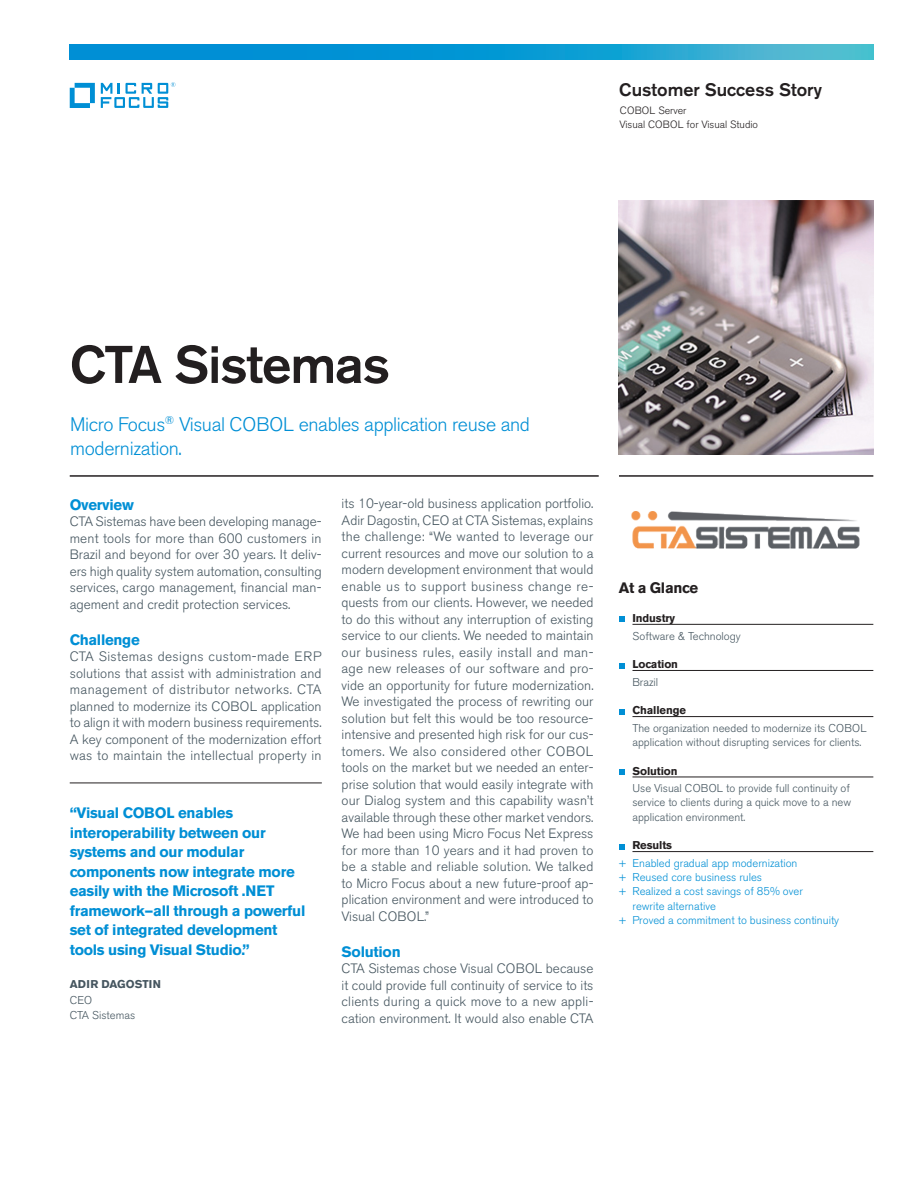
<style>
.page{position:relative;width:918px;height:1188px;background:#fff}
.page>*{position:absolute;margin:0;border:0;box-sizing:border-box;transform-origin:0 0}
.Main_Title__pg_1{font:500 52.5px "Akzidenz Grotesk BE";letter-spacing:-.02em;color:#231f20}
.Intro__pg_1{font:300 19.5px/24px "Akzidenz Grotesk BE";letter-spacing:-.02em;color:#008fd5}
.Customer_Success_Sto{font:500 18px "Akzidenz Grotesk BE";color:#231f20}
.Blue_quote_text__pg{font:700 15px/19.5px "Akzidenz Grotesk BE";letter-spacing:-.02em;color:#008fd5}
.Blue_body_text_heads{font:700 15px "Akzidenz Grotesk BE";letter-spacing:-.02em;color:#008fd5}
.Sidebar_At_a_Glance{font:700 15px "Akzidenz Grotesk BE";letter-spacing:-.02em;color:#231f20}
.Grey_body_text{font:300 13.5px/16.5px "Akzidenz Grotesk BE";color:#45555f;text-align:justify}
.Sidebar_text_below_l{font:300 11.25px/14.2px "Akzidenz Grotesk BE";color:#45555f}
.Sidebar_blue_Results{font:300 11.25px/14.2px "Akzidenz Grotesk BE";color:#008fd5}
.Sidebar_bold_bullets{font:700 11.25px "Akzidenz Grotesk BE";letter-spacing:-.01em;color:#231f20}
.Quote_attribution_Na{font:300 11.25px "Akzidenz Grotesk BE";color:#45555f}
.Quote_attribution_Na-2{font:700 11.25px "Akzidenz Grotesk BE";color:#45555f}
.Product_name_s___top{font:300 10.5px "Akzidenz Grotesk BE";color:#231f20}
</style>
<div class="page">
<hr style="left:70px;top:475px;width:529px;height:2px;background:#231f20">
<hr style="left:619px;top:475px;width:254px;height:2px;background:#231f20">
<img style="left:619px;top:201px;width:254px;height:254px">
<hr style="left:632px;top:624px;width:241px;height:1px;background:#231f20">
<hr style="left:632px;top:670px;width:241px;height:1px;background:#231f20">
<hr style="left:632px;top:716px;width:241px;height:1px;background:#231f20">
<hr style="left:632px;top:777px;width:241px;height:1px;background:#231f20">
<hr style="left:632px;top:851px;width:241px;height:1px;background:#231f20">
<svg style="left:619px;top:617px;width:5px;height:5px"></svg>
<svg style="left:619px;top:663px;width:5px;height:5px"></svg>
<svg style="left:619px;top:709px;width:5px;height:5px"></svg>
<svg style="left:619px;top:769px;width:5px;height:6px"></svg>
<svg style="left:619px;top:844px;width:5px;height:5px"></svg>
<img style="left:631px;top:511px;width:229px;height:38px">
<hr style="left:70px;top:783px;width:252px;height:1px;background:#231f20">
<svg style="left:70px;top:45px;width:803px;height:14px;background:#149dd3"></svg>
<svg style="left:70px;top:83px;width:25px;height:25px"></svg>
<svg style="left:101px;top:82px;width:74px;height:26px"></svg>
<p class="Customer_Success_Sto" style="left:619px;top:78px;width:204px">Customer Success Story</p>
<p class="Product_name_s___top" style="left:620px;top:104px;width:68px">COBOL Server</p>
<p class="Product_name_s___top" style="left:619px;top:118px;width:140px">Visual COBOL for Visual Studio</p>
<p class="Main_Title__pg_1" style="left:70px;top:332px;width:322px">CTA Sistemas</p>
<p class="Intro__pg_1" style="left:70px;top:413px;width:461px">Micro Focus<sup>®</sup> Visual COBOL enables application reuse and modernization.</p>
<p class="Blue_body_text_heads" style="left:70px;top:496px;width:66px">Overview</p>
<p class="Grey_body_text" style="left:70px;top:514px;width:253px">CTA Sistemas have been developing manage&shy;ment tools for more than 600 customers in Brazil and beyond for over 30 years. It deliv&shy;ers high quality system automation, consulting services, cargo management, financial man&shy;agement and credit protection services.</p>
<p class="Blue_body_text_heads" style="left:70px;top:631px;width:72px">Challenge</p>
<p class="Grey_body_text" style="left:70px;top:649px;width:253px">CTA Sistemas designs custom-made ERP solutions that assist with administration and management of distributor networks. CTA planned to modernize its COBOL application to align it with modern business requirements.<br>A key component of the modernization effort was to maintain the intellectual property in</p>
<p class="Blue_quote_text__pg" style="left:70px;top:804px;width:237px">“Visual COBOL enables interoperability between our systems and our modular components now integrate more easily with the Microsoft .NET framework—all through a powerful set of integrated development tools using Visual Studio.”</p>
<p class="Quote_attribution_Na-2" style="left:70px;top:977px;width:93px">ADIR DAGOSTIN</p>
<p class="Quote_attribution_Na" style="left:70px;top:994px;width:24px">CEO</p>
<p class="Quote_attribution_Na" style="left:70px;top:1008px;width:67px">CTA Sistemas</p>
<p class="Grey_body_text" style="left:342px;top:496px;width:253px">its 10-year-old business application portfolio.<br>Adir Dagostin, CEO at CTA Sistemas, explains the challenge: “We wanted to leverage our current resources and move our solution to a modern development environment that would enable us to support business change re&shy;quests from our clients. However, we needed to do this without any interruption of existing service to our clients. We needed to maintain our business rules, easily install and man&shy;age new releases of our software and pro&shy;vide an opportunity for future modernization.<br>We investigated the process of rewriting our solution but felt this would be too resource&shy;intensive and presented high risk for our cus&shy;tomers. We also considered other COBOL tools on the market but we needed an enter&shy;prise solution that would easily integrate with our Dialog system and this capability wasn’t available through these other market vendors.<br>We had been using Micro Focus Net Express for more than 10 years and it had proven to be a stable and reliable solution. We talked to Micro Focus about a new future-proof ap&shy;plication environment and were introduced to Visual COBOL.”</p>
<p class="Blue_body_text_heads" style="left:342px;top:943px;width:61px">Solution</p>
<p class="Grey_body_text" style="left:342px;top:961px;width:253px">CTA Sistemas chose Visual COBOL because it could provide full continuity of service to its clients during a quick move to a new appli&shy;cation environment. It would also enable CTA</p>
<p class="Sidebar_At_a_Glance" style="left:619px;top:580px;width:81px">At a Glance</p>
<p class="Sidebar_bold_bullets" style="left:632px;top:612px;width:44px">Industry</p>
<p class="Sidebar_text_below_l" style="left:632px;top:629px;width:110px">Software &amp; Technology</p>
<p class="Sidebar_bold_bullets" style="left:632px;top:658px;width:47px">Location</p>
<p class="Sidebar_text_below_l" style="left:632px;top:675px;width:27px">Brazil</p>
<p class="Sidebar_bold_bullets" style="left:632px;top:704px;width:55px">Challenge</p>
<p class="Sidebar_text_below_l" style="left:632px;top:721px;width:236px">The organization needed to modernize its COBOL application without disrupting services for clients.</p>
<p class="Sidebar_bold_bullets" style="left:632px;top:764px;width:47px">Solution</p>
<p class="Sidebar_text_below_l" style="left:632px;top:781px;width:220px;text-align:justify">Use Visual COBOL to provide full continuity of service to clients during a quick move to a new application environment.</p>
<p class="Sidebar_bold_bullets" style="left:632px;top:839px;width:41px">Results</p>
<p class="Sidebar_blue_Results" style="left:619px;top:856px;width:180px">+ Enabled gradual app modernization</p>
<p class="Sidebar_blue_Results" style="left:619px;top:870px;width:145px">+ Reused core business rules</p>
<p class="Sidebar_blue_Results" style="left:632px;top:885px;width:172px;text-indent:-14px">+ Realized a cost savings of 85% over rewrite alternative</p>
<p class="Sidebar_blue_Results" style="left:619px;top:913px;width:222px">+ Proved a commitment to business continuity</p>
</div>
